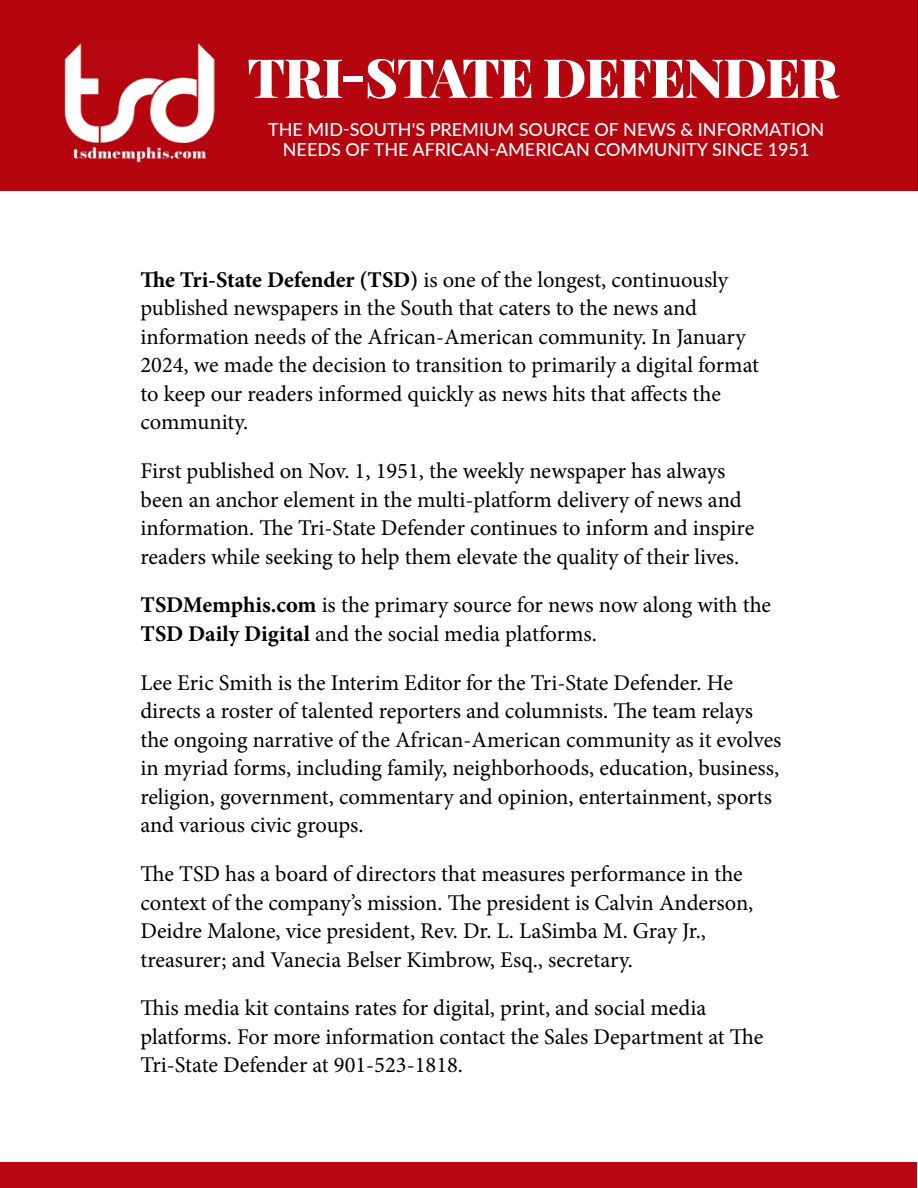
<style>
.page{position:relative;width:918px;height:1188px;background:#fff}
.page>*{position:absolute;margin:0;border:0;box-sizing:border-box;transform-origin:0 0}
.t1{font:900 54px "Playfair Display";letter-spacing:-.02em;color:#fff}
.t2{font:22.5px/28.5px "Minion Pro";color:#000}
.t3{font:500 18px/19.5px "Lato";color:#fff;text-align:center}
.s1{font-weight:700}
</style>
<div class="page">
<div style="left:0;top:0;width:918px;height:190px;background:#b5050f"></div>
<img style="left:64px;top:43px;width:151px;height:120px">
<div style="left:87px;top:43px;width:105px;height:31px;background:#b60611"></div>
<div style="left:1px;top:1162px;width:916px;height:25px;background:#b60611"></div>
<h1 class="t1" style="left:247px;top:35px;width:592px">TRI-STATE DEFENDER</h1>
<p class="t3" style="left:268px;top:119px;width:558px">THE MID-SOUTH'S PREMIUM SOURCE OF NEWS &amp; INFORMATION<br>NEEDS OF THE AFRICAN-AMERICAN COMMUNITY SINCE 1951</p>
<p class="t2" style="left:140px;top:266px;width:620px"><span class="s1">The Tri-State Defender (TSD)</span> is one of the longest, continuously published newspapers in the South that caters to the news and information needs of the African-American community. In January 2024, we made the decision to transition to primarily a digital format to keep our readers informed quickly as news hits that affects the community.</p>
<p class="t2" style="left:140px;top:457px;width:615px">First published on Nov. 1, 1951, the weekly newspaper has always been an anchor element in the multi-platform delivery of news and information. The Tri-State Defender continues to inform and inspire readers while seeking to help them elevate the quality of their lives.</p>
<p class="t2" style="left:140px;top:591px;width:632px"><span class="s1">TSDMemphis.com</span> is the primary source for news now along with the<br><span class="s1">TSD Daily Digital</span> and the social media platforms.</p>
<p class="t2" style="left:140px;top:668px;width:643px">Lee Eric Smith is the Interim Editor for the Tri-State Defender. He directs a roster of talented reporters and columnists. The team relays the ongoing narrative of the African-American community as it evolves in myriad forms, including family, neighborhoods, education, business, religion, government, commentary and opinion, entertainment, sports and various civic groups.</p>
<p class="t2" style="left:140px;top:860px;width:615px">The TSD has a board of directors that measures performance in the context of the company’s mission. The president is Calvin Anderson, Deidre Malone, vice president, Rev. Dr. L. LaSimba M. Gray Jr., treasurer; and Vanecia Belser Kimbrow, Esq., secretary.</p>
<p class="t2" style="left:140px;top:994px;width:625px">This media kit contains rates for digital, print, and social media platforms. For more information contact the Sales Department at The<br>Tri-State Defender at 901-523-1818.</p>
</div>
